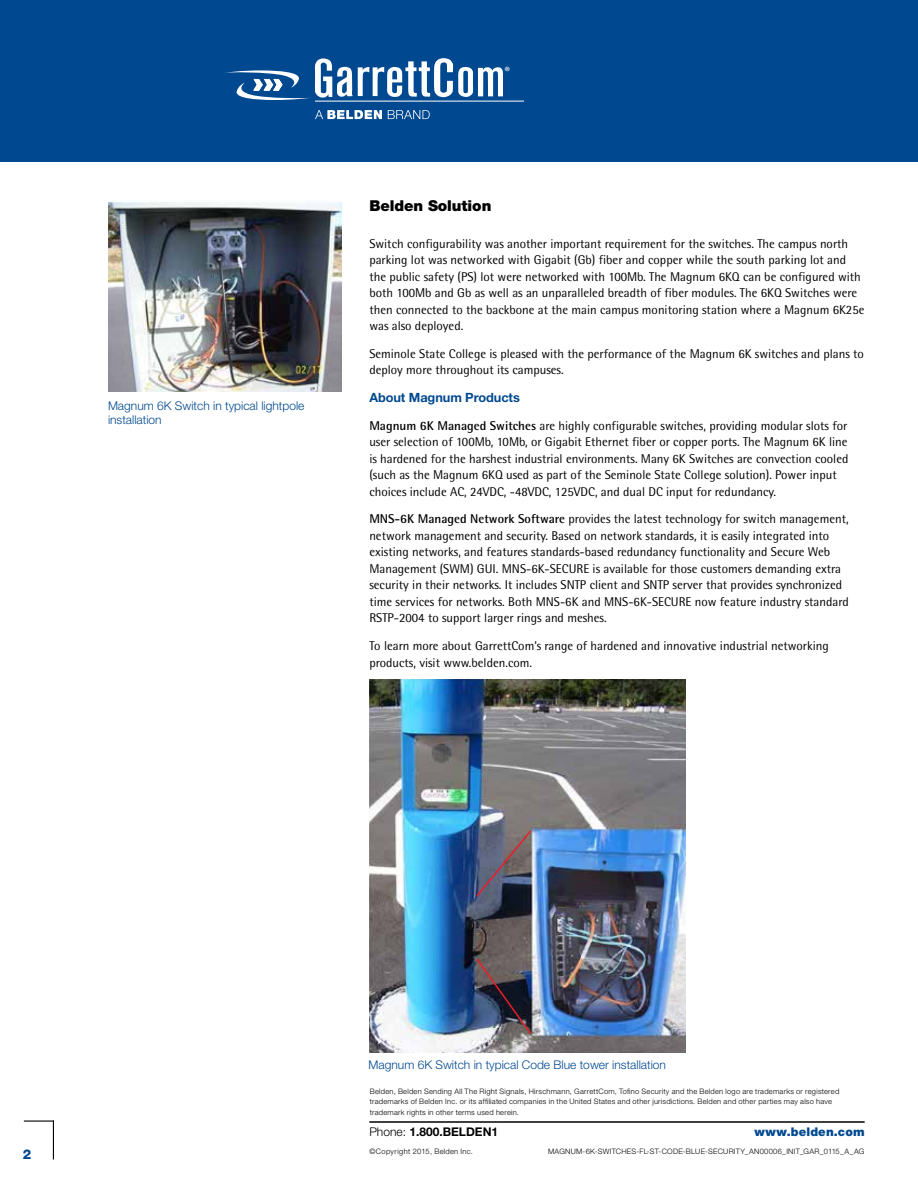
<style>
.page{position:relative;width:918px;height:1188px;background:#fff}
.page>*{position:absolute;margin:0;border:0;box-sizing:border-box;transform-origin:0 0}
.t1{font:900 15px "Helvetica Neue LT Std";letter-spacing:-.005em;color:#000}
.t2{font:800 13.5px "Helvetica Neue";color:#004990}
.t3{font:13.5px "Myriad Pro";color:#fff}
.t4{font:12.75px/16.5px "Rotis Semi Sans Std";color:#000}
.t5{font:700 12.75px "Helvetica Neue";letter-spacing:-.005em;color:#004990}
.t6{font:300 12px/13.5px "Helvetica Neue";color:#004990}
.t7{font:700 12px "Helvetica Neue";color:#000}
.t8{font:900 12px "Helvetica Neue LT Std";letter-spacing:.01em;color:#004990}
.t9{font:300 7.5px/10.5px "Helvetica Neue";letter-spacing:.035em;color:#000}
.s1{font-weight:700}
.s2{font-weight:300}
</style>
<div class="page">
<div style="left:0;top:0;width:918px;height:162px;background:#004990"></div>
<hr style="left:24px;top:1120px;width:30px;height:2px;background:#000">
<hr style="left:53px;top:1120px;width:1px;height:39px;background:#000">
<svg style="left:225px;top:58px;width:278px;height:42px"></svg>
<img style="left:315px;top:110px;width:115px;height:9px">
<hr style="left:315px;top:101px;width:209px;height:1px;background:#fff">
<hr style="left:369px;top:1121px;width:496px;height:2px;background:#000">
<img style="left:108px;top:201px;width:234px;height:190px">
<img style="left:369px;top:679px;width:316px;height:374px">
<svg style="left:475px;top:829px;width:58px;height:69px;background:#5f5d6d"></svg>
<img style="left:475px;top:957px;width:58px;height:79px">
<p class="t6" style="left:108px;top:399px;width:198px">Magnum 6K Switch in typical lightpole installation</p>
<p class="t3" style="left:504px;top:63px;width:7px">®</p>
<p class="t1" style="left:369px;top:197px;width:124px">Belden Solution</p>
<p class="t4" style="left:369px;top:235px;width:497px">Switch configurability was another important requirement for the switches. The campus north parking lot was networked with Gigabit (Gb) fiber and copper while the south parking lot and the public safety (PS) lot were networked with 100Mb. The Magnum 6KQ can be configured with both 100Mb and Gb as well as an unparalleled breadth of fiber modules. The 6KQ Switches were then connected to the backbone at the main campus monitoring station where a Magnum 6K25e was also deployed.</p>
<p class="t4" style="left:369px;top:345px;width:496px">Seminole State College is pleased with the performance of the Magnum 6K switches and plans to deploy more throughout its campuses.</p>
<p class="t5" style="left:369px;top:390px;width:152px">About Magnum Products</p>
<p class="t4" style="left:369px;top:417px;width:481px"><span class="s1">Magnum 6K Managed Switches</span> are highly configurable switches, providing modular slots for user selection of 100Mb, 10Mb, or Gigabit Ethernet fiber or copper ports. The Magnum 6K line is hardened for the harshest industrial environments. Many 6K Switches are convection cooled (such as the Magnum 6KQ used as part of the Seminole State College solution). Power input choices include AC, 24VDC, -48VDC, 125VDC, and dual DC input for redundancy.</p>
<p class="t4" style="left:369px;top:511px;width:481px"><span class="s1">MNS-6K Managed Network Software</span> provides the latest technology for switch management, network management and security. Based on network standards, it is easily integrated into existing networks, and features standards-based redundancy functionality and Secure Web Management (SWM) GUI. MNS-6K-SECURE is available for those customers demanding extra security in their networks. It includes SNTP client and SNTP server that provides synchronized time services for networks. Both MNS-6K and MNS-6K-SECURE now feature industry standard RSTP-2004 to support larger rings and meshes.</p>
<p class="t4" style="left:369px;top:637px;width:461px">To learn more about GarrettCom’s range of hardened and innovative industrial networking products, visit www.belden.com.</p>
<p class="t2" style="left:23px;top:1147px;width:10px">2</p>
<p class="t6" style="left:369px;top:1058px;width:299px">Magnum 6K Switch in typical Code Blue tower installation</p>
<p class="t9" style="left:370px;top:1086px;width:471px">Belden, Belden Sending All The Right Signals, Hirschmann, GarrettCom, Tofino Security and the Belden logo are trademarks or registered trademarks of Belden Inc. or its affiliated companies in the United States and other jurisdictions. Belden and other parties may also have trademark rights in other terms used herein.</p>
<p class="t7" style="left:369px;top:1125px;width:130px"><span class="s2">Phone:</span> 1.800.BELDEN1</p>
<p class="t8" style="left:754px;top:1125px;width:112px">www.belden.com</p>
<p class="t9" style="left:369px;top:1146px;width:105px">©Copyright 2015, Belden Inc.</p>
<p class="t9" style="left:548px;top:1146px;width:318px">MAGNUM-6K-SWITCHES-FL-ST-CODE-BLUE-SECURITY_AN00006_INIT_GAR_0115_A_AG</p>
</div>
